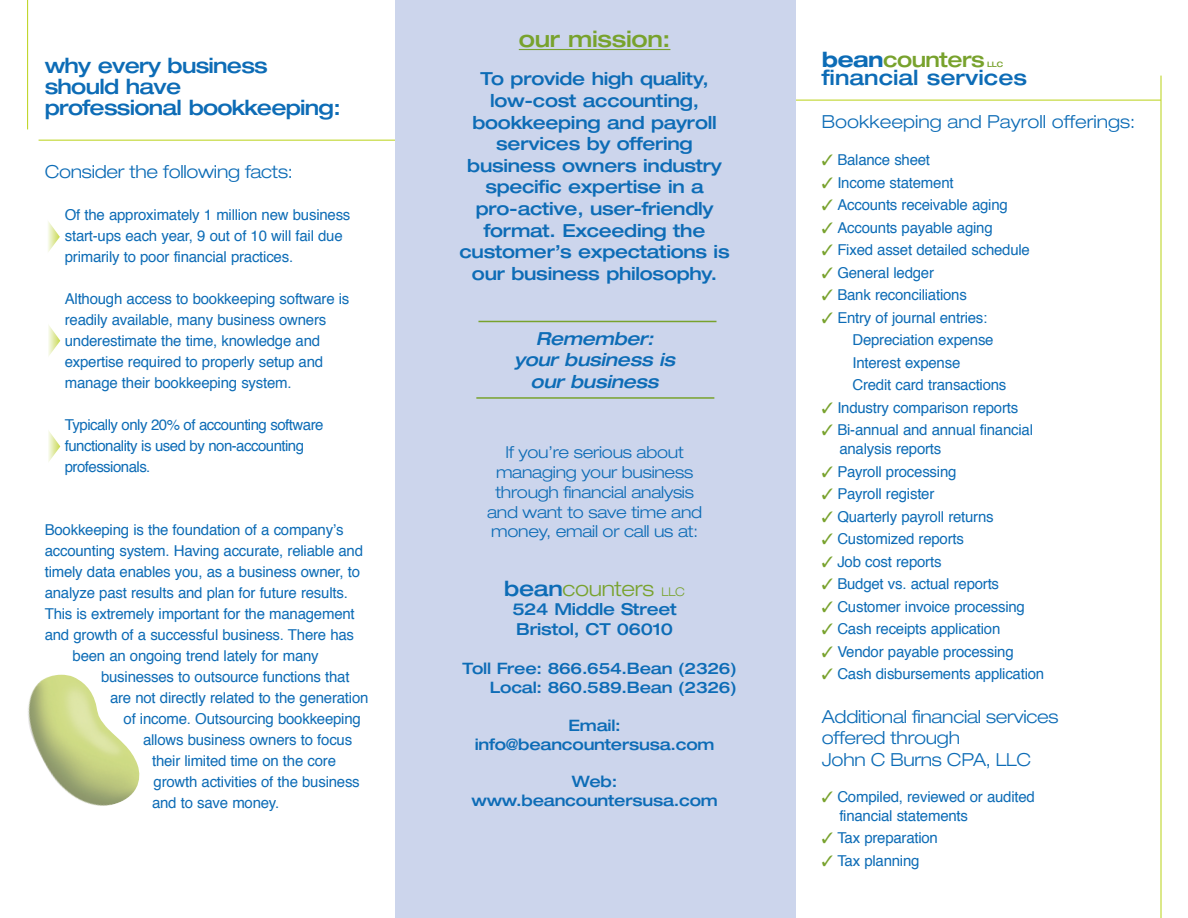
<style>
.page{position:relative;width:1188px;height:918px;background:#fff}
.page>*{position:absolute;margin:0;border:0;box-sizing:border-box;transform-origin:0 0}
.t1{font:500 expanded 22.5px "Helvetica Neue";letter-spacing:-.015em;color:#78a22d}
.t2{font:500 expanded 21px "Helvetica Neue";letter-spacing:-.035em;color:#0d6cb6}
.t3{font:500 expanded 21px "Helvetica Neue";color:#0d6cb6}
.t4{font:300 expanded 21px "Helvetica Neue";letter-spacing:-.015em;color:#78a22d}
.t5{font:500 expanded 21px "Helvetica Neue";letter-spacing:-.025em;color:#78a22d}
.t6{font:500 expanded 18px/21.6px "Helvetica Neue";letter-spacing:-.015em;color:#0d6cb6;text-align:center}
.t7{font:300 expanded 18px/21.6px "Helvetica Neue";letter-spacing:-.015em;color:#0d6cb6}
.t8{font:italic 500 expanded 18px "Helvetica Neue";letter-spacing:-.015em;color:#0d6cb6}
.t9{font:300 expanded 16.5px "Helvetica Neue";letter-spacing:-.015em;color:#0d6cb6}
.t10{font:500 expanded 16.5px "Helvetica Neue";letter-spacing:-.015em;color:#0d6cb6}
.t11{font:500 expanded 15.75px "Helvetica Neue";letter-spacing:-.015em;color:#0d6cb6}
.t12{font:15px/21px "Helvetica";letter-spacing:-.015em;color:#0d6cb6}
.t13{font:15px/21px "Helvetica";letter-spacing:-.035em;color:#0d6cb6}
.t14{font:500 expanded 7.5px "Helvetica Neue";color:#78a22d}
.s1{font-weight:500;color:#0d6cb6}
.s2{font-size:12px}
.s3{font-weight:700;color:#0d6cb6}
.s4{color:#78a22d}
</style>
<div class="page">
<hr style="left:1160px;top:76px;width:2px;height:842px;background:#c1d72f">
<hr style="left:796px;top:100px;width:365px;height:1px;background:#c1d72f">
<svg style="left:48px;top:221px;width:12px;height:31px"></svg>
<svg style="left:48px;top:325px;width:12px;height:31px"></svg>
<svg style="left:48px;top:430px;width:12px;height:32px"></svg>
<img style="left:28px;top:675px;width:112px;height:131px">
<hr style="left:27px;top:0;width:1px;height:129px;background:#c1d72f">
<hr style="left:39px;top:140px;width:356px;height:1px;background:#c1d72f">
<div style="left:395px;top:0;width:401px;height:918px;background:#ccd5ec"></div>
<hr style="left:519px;top:49px;width:151px;height:1px;background:#78a22d">
<hr style="left:478px;top:321px;width:239px;height:1px;background:#78a22d">
<hr style="left:476px;top:397px;width:238px;height:2px;background:#78a22d">
<p class="t2" style="left:45px;top:53px;width:225px">why every business</p>
<p class="t2" style="left:45px;top:74px;width:138px">should have</p>
<p class="t2" style="left:45px;top:95px;width:298px">professional bookkeeping:</p>
<p class="t7" style="left:45px;top:161px;width:250px">Consider the following facts:</p>
<p class="t12" style="left:65px;top:204px;width:287px">Of the approximately 1 million new business start-ups each year, 9 out of 10 will fail due primarily to poor financial practices.</p>
<p class="t12" style="left:65px;top:288px;width:286px">Although access to bookkeeping software is readily available, many business owners underestimate the time, knowledge and expertise required to properly setup and manage their bookkeeping system.</p>
<p class="t13" style="left:65px;top:414px;width:260px">Typically only 20% of accounting software functionality is used by non-accounting professionals.</p>
<p class="t12" style="left:45px;top:519px;width:300px">Bookkeeping is the foundation of a company’s</p>
<p class="t12" style="left:45px;top:540px;width:320px">accounting system. Having accurate, reliable and</p>
<p class="t12" style="left:45px;top:561px;width:317px">timely data enables you, as a business owner, to</p>
<p class="t12" style="left:45px;top:582px;width:305px">analyze past results and plan for future results.</p>
<p class="t12" style="left:45px;top:603px;width:312px">This is extremely important for the management</p>
<p class="t12" style="left:45px;top:624px;width:311px">and growth of a successful business. There has</p>
<p class="t12" style="left:73px;top:645px;width:248px">been an ongoing trend lately for many</p>
<p class="t12" style="left:101px;top:666px;width:250px">businesses to outsource functions that</p>
<p class="t12" style="left:110px;top:687px;width:260px">are not directly related to the generation</p>
<p class="t12" style="left:124px;top:708px;width:239px">of income. Outsourcing bookkeeping</p>
<p class="t12" style="left:143px;top:729px;width:211px">allows business owners to focus</p>
<p class="t12" style="left:152px;top:750px;width:185px">their limited time on the core</p>
<p class="t12" style="left:154px;top:771px;width:208px">growth activities of the business</p>
<p class="t12" style="left:152px;top:792px;width:129px">and to save money.</p>
<p class="t1" style="left:519px;top:25px;width:153px">our mission:</p>
<p class="t6" style="left:480px;top:68px;width:230px">To provide high quality,</p>
<p class="t6" style="left:490px;top:89px;width:211px">low-cost accounting,</p>
<p class="t6" style="left:472px;top:111px;width:246px">bookkeeping and payroll services by offering</p>
<p class="t6" style="left:467px;top:154px;width:256px">business owners industry specific expertise in a</p>
<p class="t6" style="left:476px;top:197px;width:239px">pro-active, user-friendly</p>
<p class="t6" style="left:484px;top:219px;width:223px">format. Exceeding the</p>
<p class="t6" style="left:460px;top:241px;width:272px">customer’s expectations is our business philosophy.</p>
<p class="t8" style="left:536px;top:327px;width:119px">Remember:</p>
<p class="t8" style="left:514px;top:349px;width:163px">your business is</p>
<p class="t8" style="left:531px;top:370px;width:129px">our business</p>
<p class="t9" style="left:505px;top:443px;width:180px">If you’re serious about</p>
<p class="t9" style="left:496px;top:462px;width:199px">managing your business</p>
<p class="t9" style="left:495px;top:482px;width:200px">through financial analysis</p>
<p class="t9" style="left:487px;top:502px;width:217px">and want to save time and</p>
<p class="t9" style="left:491px;top:522px;width:208px">money, email or call us at:</p>
<p class="t4" style="left:504px;top:576px;width:182px"><span class="s1">bean</span>counters <span class="s2">LLC</span></p>
<p class="t10" style="left:512px;top:599px;width:166px">524 Middle Street</p>
<p class="t10" style="left:516px;top:619px;width:158px">Bristol, CT 06010</p>
<p class="t11" style="left:463px;top:659px;width:276px">Toll Free: 866.654.Bean (2326)</p>
<p class="t11" style="left:490px;top:677px;width:249px">Local: 860.589.Bean (2326)</p>
<p class="t11" style="left:569px;top:715px;width:54px">Email:</p>
<p class="t11" style="left:475px;top:734px;width:241px">info@beancountersusa.com</p>
<p class="t11" style="left:572px;top:772px;width:47px">Web:</p>
<p class="t11" style="left:471px;top:791px;width:248px">www.beancountersusa.com</p>
<p class="t5" style="left:822px;top:46px;width:165px"><span class="s3">bean</span>counters</p>
<p class="t14" style="left:987px;top:59px;width:18px">LLC</p>
<p class="t3" style="left:822px;top:64px;width:207px">financial services</p>
<p class="t7" style="left:822px;top:110px;width:315px">Bookkeeping and Payroll offerings:</p>
<p class="t12" style="left:822px;top:149px;width:110px"><span class="s4">✓</span> Balance sheet</p>
<p class="t12" style="left:822px;top:171px;width:133px"><span class="s4">✓</span> Income statement</p>
<p class="t12" style="left:822px;top:194px;width:187px"><span class="s4">✓</span> Accounts receivable aging</p>
<p class="t12" style="left:822px;top:216px;width:172px"><span class="s4">✓</span> Accounts payable aging</p>
<p class="t12" style="left:822px;top:239px;width:210px"><span class="s4">✓</span> Fixed asset detailed schedule</p>
<p class="t12" style="left:822px;top:261px;width:114px"><span class="s4">✓</span> General ledger</p>
<p class="t12" style="left:822px;top:284px;width:146px"><span class="s4">✓</span> Bank reconciliations</p>
<p class="t12" style="left:822px;top:306px;width:167px"><span class="s4">✓</span> Entry of journal entries:</p>
<p class="t12" style="left:852px;top:329px;width:143px">Depreciation expense</p>
<p class="t12" style="left:852px;top:351px;width:109px">Interest expense</p>
<p class="t12" style="left:852px;top:374px;width:156px">Credit card transactions</p>
<p class="t12" style="left:822px;top:396px;width:198px"><span class="s4">✓</span> Industry comparison reports</p>
<p class="t12" style="left:822px;top:419px;width:213px"><span class="s4">✓</span> Bi-annual and annual financial</p>
<p class="t12" style="left:839px;top:438px;width:104px">analysis reports</p>
<p class="t12" style="left:822px;top:461px;width:136px"><span class="s4">✓</span> Payroll processing</p>
<p class="t12" style="left:822px;top:483px;width:114px"><span class="s4">✓</span> Payroll register</p>
<p class="t12" style="left:822px;top:506px;width:173px"><span class="s4">✓</span> Quarterly payroll returns</p>
<p class="t12" style="left:822px;top:528px;width:144px"><span class="s4">✓</span> Customized reports</p>
<p class="t12" style="left:822px;top:551px;width:121px"><span class="s4">✓</span> Job cost reports</p>
<p class="t12" style="left:822px;top:573px;width:179px"><span class="s4">✓</span> Budget vs. actual reports</p>
<p class="t12" style="left:822px;top:596px;width:205px"><span class="s4">✓</span> Customer invoice processing</p>
<p class="t12" style="left:822px;top:618px;width:180px"><span class="s4">✓</span> Cash receipts application</p>
<p class="t12" style="left:822px;top:641px;width:193px"><span class="s4">✓</span> Vendor payable processing</p>
<p class="t12" style="left:822px;top:663px;width:224px"><span class="s4">✓</span> Cash disbursements application</p>
<p class="t7" style="left:822px;top:705px;width:238px">Additional financial services</p>
<p class="t7" style="left:822px;top:727px;width:211px">offered through<br>John C Burns CPA, LLC</p>
<p class="t12" style="left:822px;top:786px;width:214px"><span class="s4">✓</span> Compiled, reviewed or audited</p>
<p class="t12" style="left:839px;top:805px;width:130px">financial statements</p>
<p class="t12" style="left:822px;top:827px;width:118px"><span class="s4">✓</span> Tax preparation</p>
<p class="t12" style="left:822px;top:850px;width:99px"><span class="s4">✓</span> Tax planning</p>
</div>
